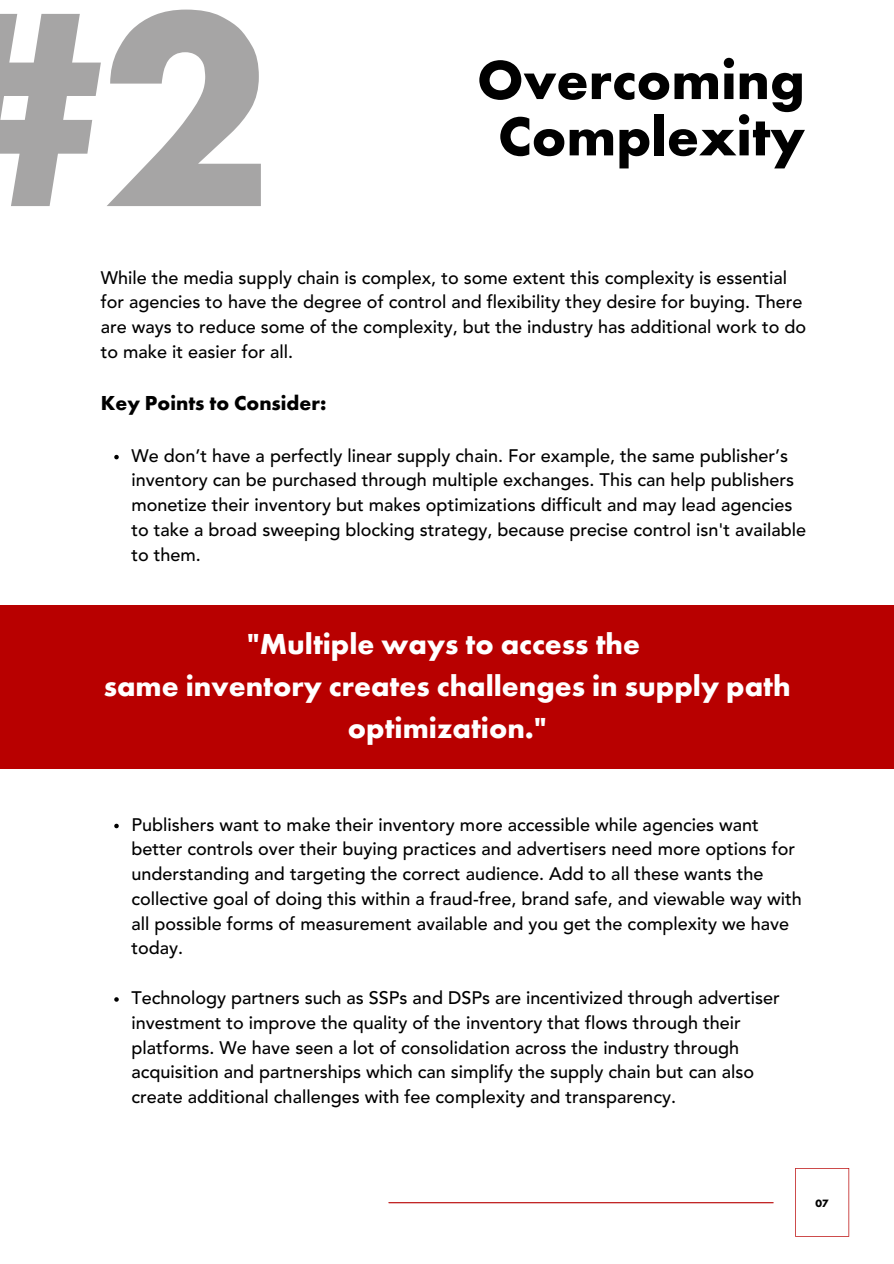
<style>
.page{position:relative;width:894px;height:1264px;background:#fff}
.page>*{position:absolute;margin:0;border:0;box-sizing:border-box;transform-origin:0 0}
.t1{font:700 288px "Futura PT";color:#a6a5a5}
.t2{font:700 57px "Futura PT";color:#000}
.t3{font:700 30px/41.7px "Futura PT";color:#fff;text-align:center}
.t4{font:700 21px "Futura PT";color:#000}
.t5{font:500 18px/24.8px "Avenir LT Std";color:#000}
.t6{font:700 11.1px "Futura PT";color:#000}
</style>
<div class="page">
<svg style="left:114px;top:455px;width:5px;height:4px"></svg>
<svg style="left:114px;top:823px;width:5px;height:5px"></svg>
<svg style="left:114px;top:997px;width:5px;height:4px"></svg>
<div style="left:0;top:605px;width:893px;height:163px;background:#b80000"></div>
<svg style="left:795px;top:1168px;width:53px;height:68px"></svg>
<hr style="left:389px;top:1202px;width:384px;height:1px;background:#b80000">
<p class="t1" style="left:-74px;top:-77px;width:347px">#2</p>
<p class="t2" style="left:477px;top:43px;width:329px">Overcoming</p>
<p class="t2" style="left:498px;top:99px;width:308px">Complexity</p>
<p class="t5" style="left:101px;top:267px;width:706px">While the media supply chain is complex, to some extent this complexity is essential for agencies to have the degree of control and flexibility they desire for buying. There are ways to reduce some of the complexity, but the industry has additional work to do to make it easier for all.</p>
<p class="t4" style="left:101px;top:389px;width:227px">Key Points to Consider:</p>
<p class="t5" style="left:131px;top:444px;width:676px">We don’t have a perfectly linear supply chain. For example, the same publisher’s inventory can be purchased through multiple exchanges. This can help publishers monetize their inventory but makes optimizations difficult and may lead agencies to take a broad sweeping blocking strategy, because precise control isn't available to them.</p>
<p class="t3" style="left:247px;top:623px;width:394px">"Multiple ways to access the</p>
<p class="t3" style="left:104px;top:664px;width:688px">same inventory creates challenges in supply path optimization."</p>
<p class="t5" style="left:131px;top:813px;width:672px">Publishers want to make their inventory more accessible while agencies want better controls over their buying practices and advertisers need more options for understanding and targeting the correct audience. Add to all these wants the collective goal of doing this within a fraud-free, brand safe, and viewable way with all possible forms of measurement available and you get the complexity we have today.</p>
<p class="t5" style="left:131px;top:987px;width:650px">Technology partners such as SSPs and DSPs are incentivized through advertiser investment to improve the quality of the inventory that flows through their platforms. We have seen a lot of consolidation across the industry through acquisition and partnerships which can simplify the supply chain but can also create additional challenges with fee complexity and transparency.</p>
<p class="t6" style="left:815px;top:1195px;width:15px">07</p>
</div>
